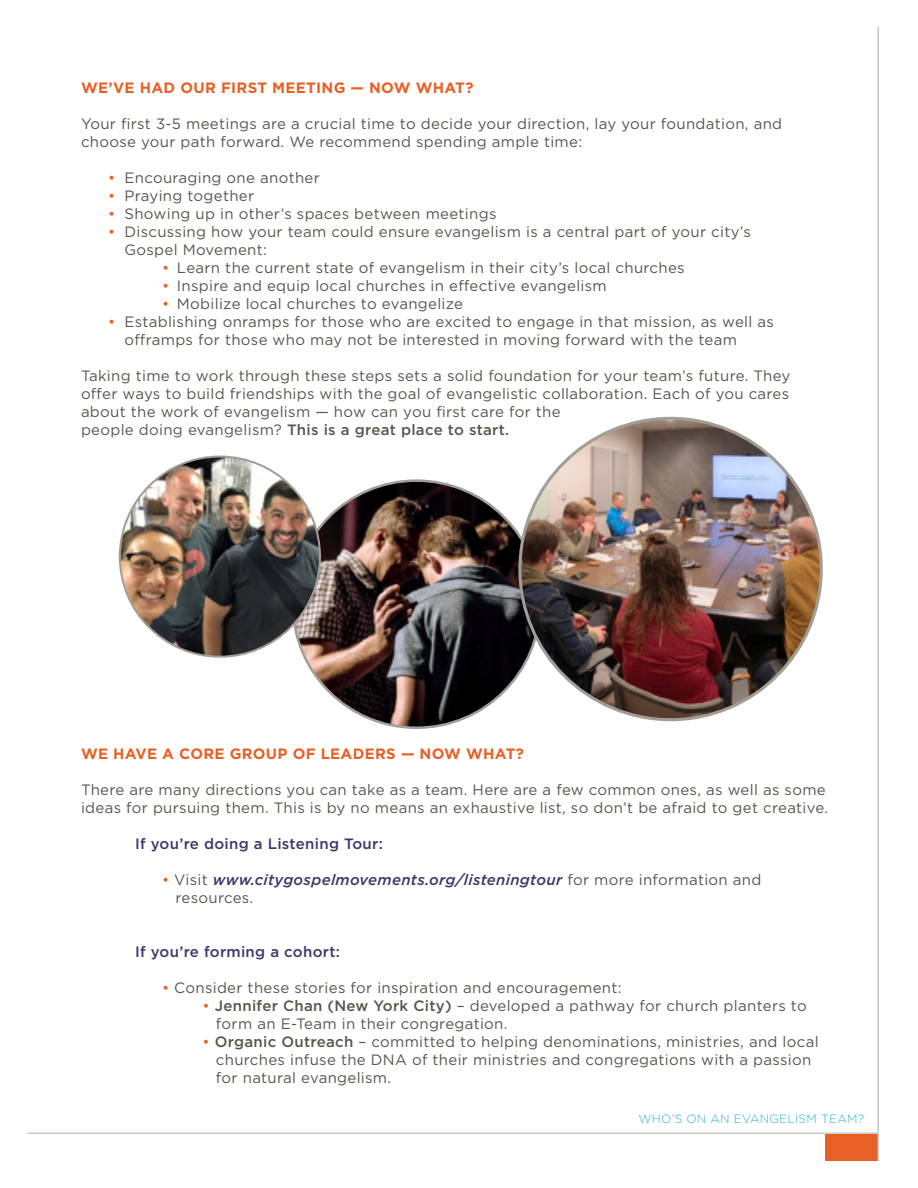
<style>
.page{position:relative;width:918px;height:1188px;background:#fff}
.page>*{position:absolute;margin:0;border:0;box-sizing:border-box;transform-origin:0 0}
.t1{font:15px/18px "Gotham";letter-spacing:.02em;color:#58574b}
.t2{font:italic 500 15px/18px "Gotham";letter-spacing:.02em;color:#363b6b}
.t3{font:700 15px "Gotham";letter-spacing:.02em;color:#e76025}
.t4{font:500 15px "Gotham";letter-spacing:.02em;color:#363b6b}
.t5{font:300 12px "Gotham";letter-spacing:.02em;color:#2fb2ce}
.s1{color:#e76025}
.s2{font-weight:500}
.s3{font-weight:400;font-style:normal;color:#e76025}
.s4{font-weight:400;font-style:normal;color:#58574b}
</style>
<div class="page">
<div style="left:825px;top:1134px;width:53px;height:27px;background:#e76025"></div>
<hr style="left:27px;top:1132px;width:851px;height:2px;background:#c7c9cb">
<hr style="left:878px;top:27px;width:1px;height:1134px;background:#c7c9cb">
<img style="left:293px;top:481px;width:247px;height:247px;border-radius:124px">
<img style="left:120px;top:457px;width:200px;height:199px">
<img style="left:520px;top:418px;width:301px;height:302px;border-radius:151px">
<p class="t3" style="left:81px;top:81px;width:394px">WE’VE HAD OUR FIRST MEETING — NOW WHAT?</p>
<p class="t1" style="left:81px;top:115px;width:703px">Your first 3-5 meetings are a crucial time to decide your direction, lay your foundation, and choose your path forward. We recommend spending ample time:</p>
<p class="t1" style="left:108px;top:169px;width:213px"><span class="s1">•</span> Encouraging one another</p>
<p class="t1" style="left:108px;top:187px;width:148px"><span class="s1">•</span> Praying together</p>
<p class="t1" style="left:108px;top:205px;width:390px"><span class="s1">•</span> Showing up in other’s spaces between meetings</p>
<p class="t1" style="left:125px;top:223px;width:628px;text-indent:-17px"><span class="s1">•</span> Discussing how your team could ensure evangelism is a central part of your city’s<br>Gospel Movement:</p>
<p class="t1" style="left:162px;top:259px;width:524px"><span class="s1">•</span> Learn the current state of evangelism in their city’s local churches</p>
<p class="t1" style="left:162px;top:277px;width:446px"><span class="s1">•</span> Inspire and equip local churches in effective evangelism</p>
<p class="t1" style="left:162px;top:295px;width:303px"><span class="s1">•</span> Mobilize local churches to evangelize</p>
<p class="t1" style="left:125px;top:313px;width:651px;text-indent:-17px"><span class="s1">•</span> Establishing onramps for those who are excited to engage in that mission, as well as offramps for those who may not be interested in moving forward with the team</p>
<p class="t1" style="left:81px;top:367px;width:711px">Taking time to work through these steps sets a solid foundation for your team’s future. They offer ways to build friendships with the goal of evangelistic collaboration. Each of you cares about the work of evangelism — how can you first care for the<br>people doing evangelism? <span class="s2">This is a great place to start.</span></p>
<p class="t3" style="left:81px;top:747px;width:444px">WE HAVE A CORE GROUP OF LEADERS — NOW WHAT?</p>
<p class="t1" style="left:81px;top:782px;width:749px">There are many directions you can take as a team. Here are a few common ones, as well as some ideas for pursuing them. This is by no means an exhaustive list, so don’t be afraid to get creative.</p>
<p class="t4" style="left:135px;top:837px;width:249px">If you’re doing a Listening Tour:</p>
<p class="t2" style="left:175px;top:872px;width:587px;text-indent:-13px"><span class="s3">•</span> <span class="s4">Visit</span> www.citygospelmovements.org/listeningtour <span class="s4">for more information and resources.</span></p>
<p class="t4" style="left:135px;top:945px;width:206px">If you’re forming a cohort:</p>
<p class="t1" style="left:162px;top:980px;width:461px"><span class="s1">•</span> Consider these stories for inspiration and encouragement:</p>
<p class="t1" style="left:216px;top:998px;width:592px;text-indent:-13px"><span class="s1">•</span> <span class="s2">Jennifer Chan (New York City)</span> – developed a pathway for church planters to form an E-Team in their congregation.</p>
<p class="t1" style="left:216px;top:1034px;width:604px;text-indent:-13px"><span class="s1">•</span> <span class="s2">Organic Outreach</span> – committed to helping denominations, ministries, and local churches infuse the DNA of their ministries and congregations with a passion for natural evangelism.</p>
<p class="t5" style="left:638px;top:1114px;width:227px">WHO’S ON AN EVANGELISM TEAM?</p>
</div>
